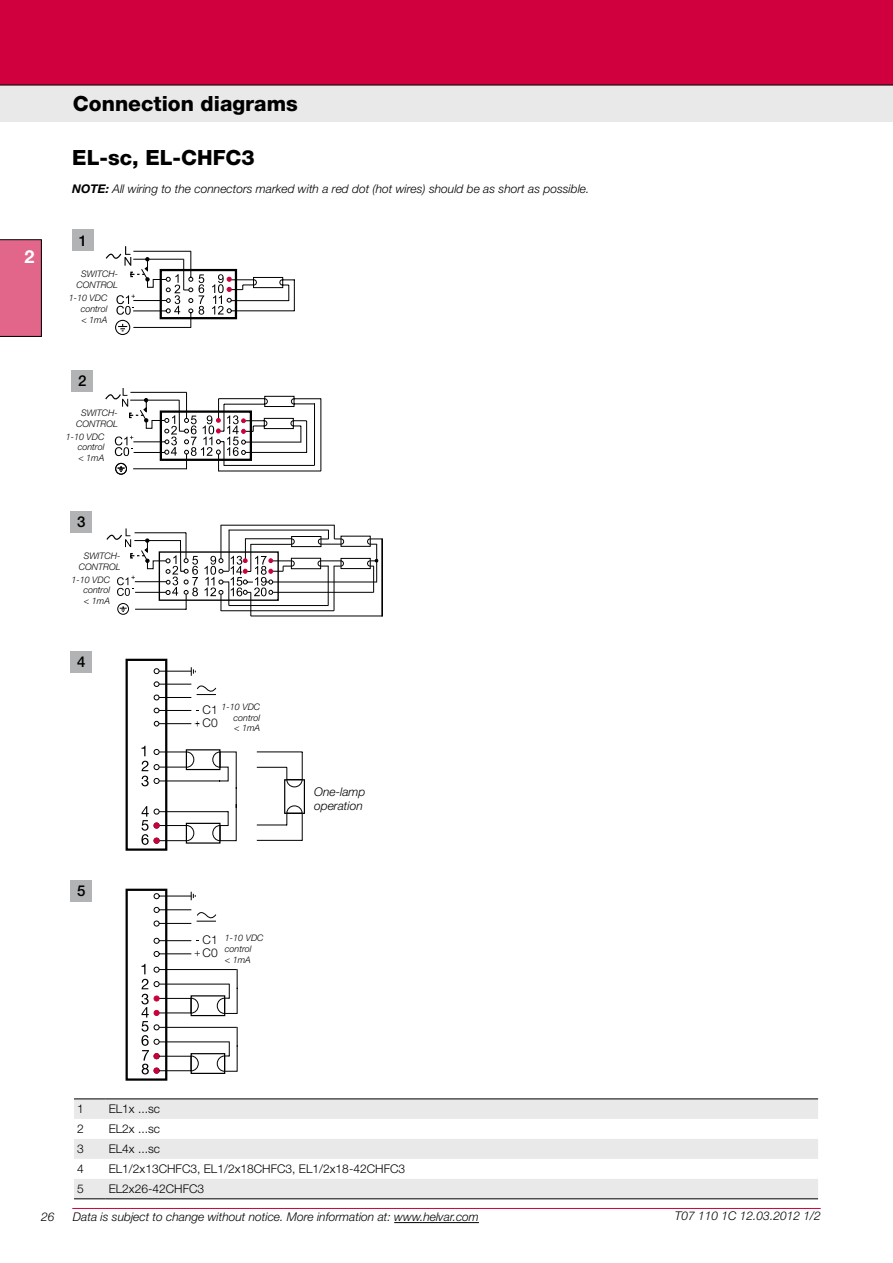
<style>
.page{position:relative;width:893px;height:1263px;background:#fff}
.page>*{position:absolute;margin:0;border:0;box-sizing:border-box;transform-origin:0 0}
.t1{font:800 21px "Helvetica Neue";color:#000}
.t2{font:700 18px "Helvetica Neue";color:#fff}
.t3{font:500 15px "Helvetica Neue";color:#000}
.t4{font:italic 300 12px/14.4px "Helvetica Neue";color:#000}
.t5{font:300 12px/12.9px "Helvetica Neue";color:#000}
.t6{font:italic 300 9px/10.8px "Helvetica Neue";color:#000;text-align:justify}
.s1{font-weight:700}
</style>
<div class="page">
<hr style="left:72px;top:1208px;width:749px;height:1px;background:#cf003d">
<div style="left:0;top:0;width:893px;height:85px;background:#cf003d"></div>
<div style="left:0;top:85px;width:893px;height:36px;background:#e9e9ea"></div>
<hr style="left:0;top:85px;width:893px;height:1px;background:#000">
<div style="left:71px;top:511px;width:21px;height:21px;background:#b1b3b4"></div>
<div style="left:71px;top:651px;width:21px;height:21px;background:#b1b3b4"></div>
<div style="left:71px;top:880px;width:21px;height:22px;background:#b1b3b4"></div>
<div style="left:72px;top:230px;width:22px;height:21px;background:#b1b3b4"></div>
<div style="left:72px;top:370px;width:21px;height:21px;background:#b1b3b4"></div>
<div style="left:160px;top:269px;width:77px;height:50px;border:2px solid #000"></div>
<svg style="left:199px;top:274px;width:5px;height:41px"></svg>
<svg style="left:212px;top:274px;width:83px;height:40px"></svg>
<svg style="left:106px;top:246px;width:87px;height:89px"></svg>
<svg style="left:105px;top:388px;width:216px;height:87px"></svg>
<svg style="left:205px;top:525px;width:177px;height:91px"></svg>
<svg style="left:106px;top:528px;width:92px;height:87px"></svg>
<hr style="left:382px;top:539px;width:1px;height:77px;background:#000">
<hr style="left:251px;top:616px;width:131px;height:1px;background:#000">
<div style="left:126px;top:659px;width:41px;height:192px;border:2px solid #000"></div>
<div style="left:284px;top:779px;width:21px;height:35px;border:1px solid #000"></div>
<svg style="left:141px;top:667px;width:162px;height:178px"></svg>
<div style="left:126px;top:889px;width:41px;height:192px;border:2px solid #000"></div>
<svg style="left:153px;top:892px;width:64px;height:52px"></svg>
<svg style="left:141px;top:951px;width:97px;height:123px"></svg>
<svg style="left:74px;top:1099px;width:744px;height:99px;fill:#e9e9ea"></svg>
<hr style="left:74px;top:1098px;width:32px;height:1px;background:#000">
<hr style="left:106px;top:1098px;width:712px;height:1px;background:#000">
<hr style="left:74px;top:1198px;width:32px;height:1px;background:#000">
<hr style="left:106px;top:1198px;width:712px;height:1px;background:#000">
<svg style="left:0;top:239px;width:42px;height:98px;background:#d86184"></svg>
<hr style="left:394px;top:1222px;width:85px;height:1px;background:#000">
<h2 class="t2" style="left:25px;top:245px;width:12px">2</h2>
<h1 class="t1" style="left:73px;top:91px;width:226px">Connection diagrams</h1>
<h1 class="t1" style="left:72px;top:145px;width:184px">EL-sc, EL-CHFC3</h1>
<p class="t4" style="left:72px;top:181px;width:519px"><span class="s1">NOTE:</span> All wiring to the connectors marked with a red dot (hot wires) should be as short as possible.</p>
<p class="t3" style="left:79px;top:231px;width:10px">1</p>
<p class="t6" style="left:76px;top:268px;width:43px;text-align:center">SWITCH-<br>CONTROL</p>
<p class="t6" style="left:81px;top:292px;width:28px;text-indent:-12px">1-10 VDC control &lt; 1mA</p>
<p class="t3" style="left:78px;top:372px;width:10px">2</p>
<p class="t6" style="left:76px;top:407px;width:43px;text-align:center">SWITCH-<br>CONTROL</p>
<p class="t6" style="left:78px;top:431px;width:28px;text-indent:-12px">1-10 VDC control &lt; 1mA</p>
<p class="t3" style="left:77px;top:513px;width:10px">3</p>
<p class="t6" style="left:79px;top:550px;width:43px;text-align:center">SWITCH-<br>CONTROL</p>
<p class="t6" style="left:83px;top:574px;width:28px;text-indent:-12px">1-10 VDC control &lt; 1mA</p>
<p class="t3" style="left:77px;top:653px;width:10px">4</p>
<p class="t3" style="left:77px;top:882px;width:10px">5</p>
<p class="t6" style="left:234px;top:701px;width:28px;text-indent:-12px">1-10 VDC control &lt; 1mA</p>
<p class="t5" style="left:203px;top:703px;width:17px">C1<br>C0</p>
<p class="t6" style="left:225px;top:932px;width:40px;text-align:left">1-10 VDC control<br>&lt; 1mA</p>
<p class="t5" style="left:203px;top:933px;width:17px">C1<br>C0</p>
<p class="t4" style="left:314px;top:784px;width:53px">One-lamp operation</p>
<p class="t4" style="left:41px;top:1210px;width:15px">26</p>
<p class="t5" style="left:77px;top:1101px;width:8px">1</p>
<p class="t5" style="left:109px;top:1101px;width:53px">EL1x ...sc</p>
<p class="t5" style="left:77px;top:1121px;width:8px">2</p>
<p class="t5" style="left:109px;top:1121px;width:53px">EL2x ...sc</p>
<p class="t5" style="left:77px;top:1141px;width:8px">3</p>
<p class="t5" style="left:109px;top:1141px;width:53px">EL4x ...sc</p>
<p class="t5" style="left:77px;top:1161px;width:8px">4</p>
<p class="t5" style="left:109px;top:1161px;width:298px">EL1/2x13CHFC3, EL1/2x18CHFC3, EL1/2x18-42CHFC3</p>
<p class="t5" style="left:77px;top:1181px;width:8px">5</p>
<p class="t5" style="left:109px;top:1181px;width:97px">EL2x26-42CHFC3</p>
<p class="t4" style="left:73px;top:1210px;width:407px">Data is subject to change without notice. More information at: www.helvar.com</p>
<p class="t4" style="left:675px;top:1208px;width:147px">T07 110 1C 12.03.2012 1/2</p>
</div>
